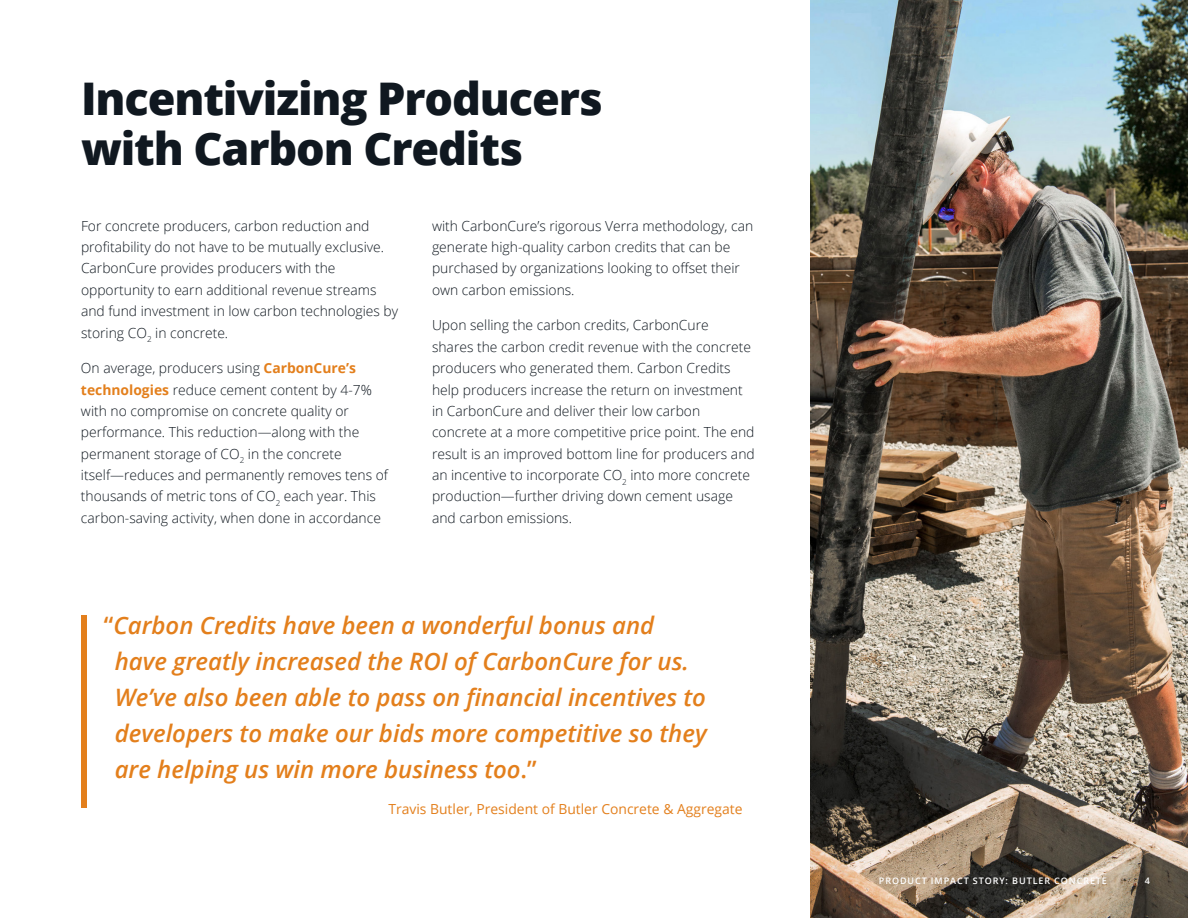
<style>
.page{position:relative;width:1188px;height:918px;background:#fff}
.page>*{position:absolute;margin:0;border:0;box-sizing:border-box;transform-origin:0 0}
.t1{font:800 45px/49.5px "Open Sans";letter-spacing:-.025em;color:#101820}
.t2{font:italic 600 24px/36px "Open Sans";color:#e37f1c}
.t3{font:300 13.8px/21.3px "Open Sans";color:#101820}
.t4{font:13.8px "Open Sans";color:#e37f1c}
.t5{font:600 9px "Open Sans";letter-spacing:.1em;color:#fff}
.s1{font-weight:700;color:#e37f1c}
.s2{font-style:normal}
</style>
<div class="page">
<img style="left:810px;top:0;width:378px;height:918px">
<div style="left:81px;top:615px;width:5px;height:193px;background:#e37f1c"></div>
<h1 class="t1" style="left:81px;top:79px;width:523px">Incentivizing Producers with Carbon Credits</h1>
<p class="t3" style="left:81px;top:215px;width:319px">For concrete producers, carbon reduction and<br>pro昀椀tability do not have to be mutually exclusive.<br>CarbonCure provides producers with the opportunity to earn additional revenue streams and fund investment in low carbon technologies by storing CO<sub>2</sub> in concrete.</p>
<p class="t3" style="left:81px;top:357px;width:309px">On average, producers using <span class="s1">CarbonCure’s technologies</span> reduce cement content by 4-7% with no compromise on concrete quality or performance. This reduction—along with the permanent storage of CO<sub>2</sub> in the concrete itself—reduces and permanently removes tens of thousands of metric tons of CO<sub>2</sub> each year. This carbon-saving activity, when done in accordance</p>
<p class="t3" style="left:432px;top:215px;width:323px">with CarbonCure’s rigorous Verra methodology, can generate high-quality carbon credits that can be purchased by organizations looking to o昀昀set their own carbon emissions.</p>
<p class="t3" style="left:432px;top:314px;width:324px">Upon selling the carbon credits, CarbonCure<br>shares the carbon credit revenue with the concrete producers who generated them. Carbon Credits help producers increase the return on investment in CarbonCure and deliver their low carbon concrete at a more competitive price point. The end result is an improved bottom line for producers and an incentive to incorporate CO<sub>2</sub> into more concrete production—further driving down cement usage and carbon emissions.</p>
<p class="t2" style="left:115px;top:609px;width:594px;text-indent:-11px"><span class="s2">“</span>Carbon Credits have been a wonderful bonus and have greatly increased the ROI of CarbonCure for us.<br>We’ve also been able to pass on 昀椀nancial incentives to developers to make our bids more competitive so they are helping us win more business too<span class="s2">.”</span></p>
<p class="t4" style="left:388px;top:799px;width:356px">Travis Butler, President of Butler Concrete &amp; Aggregate</p>
<p class="t5" style="left:879px;top:877px;width:230px">PRODUCT IMPACT STORY: BUTLER CONCRETE</p>
<p class="t5" style="left:1145px;top:877px;width:7px">4</p>
</div>
